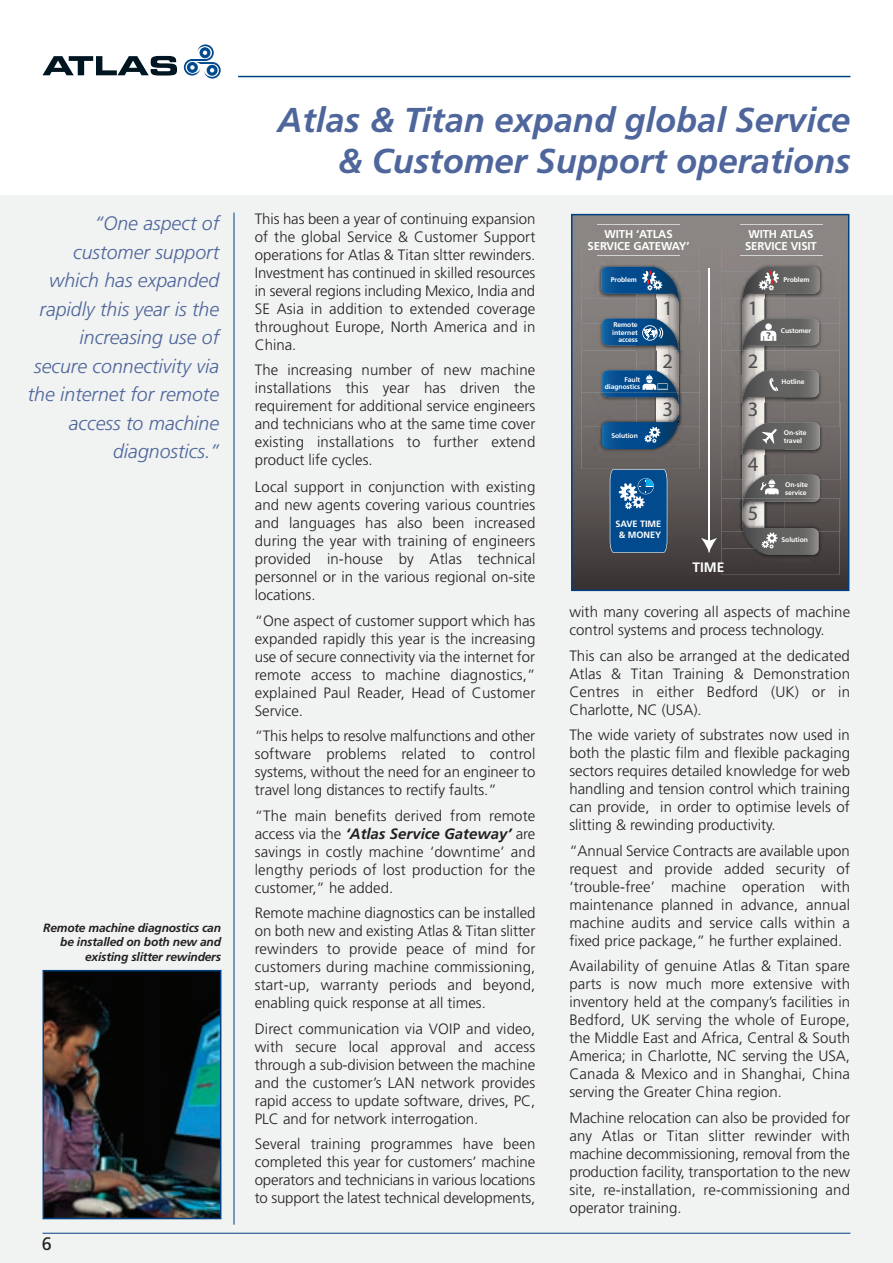
<style>
.page{position:relative;width:893px;height:1263px;background:#fff}
.page>*{position:absolute;margin:0;border:0;box-sizing:border-box;transform-origin:0 0}
.t1{font:italic 700 34.5px/40.5px "Frutiger";color:#4e669b;text-align:right}
.t2{font:700 20.55px "Frutiger 65";color:#4b4c4b}
.t3{font:italic 300 19.5px/28.5px "Frutiger";color:#4e669b;text-align:right}
.t4{font:18px "Frutiger";color:#231f20}
.t5{font:300 15px/18px "Frutiger";color:#231f20;text-align:justify}
.t6{font:700 13.65px "Frutiger";color:#fff}
.t7{font:italic 700 12px/14.4px "Frutiger";letter-spacing:-.015em;color:#231f20;text-align:right}
.t8{font:700 11.4px/12px "Frutiger";letter-spacing:-.01em;color:#fff;text-align:center}
.t9{font:700 9.15px/10.9px "Frutiger";letter-spacing:-.01em;color:#fff;text-align:center}
.t10{font:700 6.9px/7.4px "Frutiger";letter-spacing:-.01em;color:#fff;text-align:right}
.s1{font-weight:700;font-style:italic}
</style>
<div class="page">
<div style="left:0;top:196px;width:893px;height:1067px;background:#f1f2f2"></div>
<img style="left:46px;top:973px;width:172px;height:243px">
<div style="left:43px;top:970px;width:178px;height:249px;border:2px solid #014181"></div>
<hr style="left:234px;top:213px;width:1px;height:1012px;background:#014181">
<svg style="left:184px;top:44px;width:37px;height:35px"></svg>
<svg style="left:43px;top:56px;width:134px;height:20px"></svg>
<hr style="left:238px;top:76px;width:612px;height:1px;background:#014181">
<hr style="left:43px;top:1233px;width:807px;height:1px;background:#014181">
<svg style="left:574px;top:217px;width:272px;height:371px;background:#686361"></svg>
<img style="left:700px;top:323px;width:1px;height:121px">
<div style="left:581px;top:247px;width:119px;height:52px;background:#8b8583"></div>
<img style="left:680px;top:272px;width:20px;height:27px">
<img style="left:581px;top:299px;width:20px;height:51px">
<img style="left:680px;top:323px;width:20px;height:27px">
<img style="left:680px;top:299px;width:20px;height:24px">
<img style="left:581px;top:375px;width:20px;height:18px">
<img style="left:680px;top:375px;width:20px;height:18px">
<img style="left:581px;top:350px;width:119px;height:25px">
<img style="left:581px;top:393px;width:119px;height:76px">
<img style="left:636px;top:393px;width:64px;height:51px">
<img style="left:657px;top:405px;width:12px;height:9px">
<img style="left:669px;top:405px;width:10px;height:9px">
<img style="left:602px;top:393px;width:77px;height:12px">
<img style="left:722px;top:247px;width:118px;height:103px">
<img style="left:722px;top:272px;width:20px;height:27px">
<img style="left:722px;top:299px;width:118px;height:24px">
<img style="left:722px;top:375px;width:20px;height:123px">
<img style="left:785px;top:350px;width:55px;height:105px">
<img style="left:722px;top:350px;width:63px;height:25px">
<img style="left:722px;top:403px;width:117px;height:24px">
<img style="left:742px;top:405px;width:22px;height:18px">
<img style="left:819px;top:479px;width:21px;height:52px">
<img style="left:742px;top:479px;width:2px;height:19px">
<img style="left:722px;top:455px;width:118px;height:24px">
<img style="left:742px;top:458px;width:22px;height:21px">
<img style="left:722px;top:498px;width:117px;height:77px">
<img style="left:722px;top:531px;width:20px;height:18px">
<img style="left:743px;top:510px;width:21px;height:10px">
<img style="left:742px;top:498px;width:77px;height:12px">
<svg style="left:601px;top:267px;width:79px;height:126px;background:#51708d"></svg>
<svg style="left:742px;top:520px;width:77px;height:35px;background:#686665"></svg>
<svg style="left:602px;top:414px;width:77px;height:35px;background:#335f86"></svg>
<svg style="left:742px;top:267px;width:77px;height:41px;background:#7a7776"></svg>
<svg style="left:742px;top:318px;width:77px;height:36px;background:#7b7978"></svg>
<svg style="left:742px;top:423px;width:78px;height:35px;background:#71706e"></svg>
<svg style="left:742px;top:370px;width:77px;height:35px;background:#716f6e"></svg>
<svg style="left:744px;top:475px;width:75px;height:23px;background:#777675"></svg>
<hr style="left:597px;top:255px;width:82px;height:1px;background:#d1d2d4">
<hr style="left:597px;top:224px;width:82px;height:1px;background:#d1d2d4">
<hr style="left:741px;top:255px;width:82px;height:1px;background:#d1d2d4">
<hr style="left:741px;top:225px;width:82px;height:1px;background:#d1d2d4">
<hr style="left:708px;top:269px;width:2px;height:273px;background:#fff">
<svg style="left:701px;top:538px;width:16px;height:14px"></svg>
<svg style="left:610px;top:469px;width:57px;height:84px;background:#185b97"></svg>
<div style="left:571px;top:214px;width:278px;height:377px;border:2px solid #014181"></div>
<h3 class="t3" style="left:28px;top:211px;width:193px">“One aspect of customer support which has expanded rapidly this year is the increasing use of secure connectivity via the internet for remote access to machine diagnostics.”</h3>
<p class="t7" style="left:43px;top:921px;width:179px">Remote machine diagnostics can be installed on both new and existing slitter rewinders</p>
<p class="t4" style="left:42px;top:1236px;width:12px">6</p>
<h1 class="t1" style="left:277px;top:103px;width:574px">Atlas &amp; Titan expand global Service &amp; Customer Support operations</h1>
<p class="t5" style="left:255px;top:210px;width:282px">This has been a year of continuing expansion of the global Service &amp; Customer Support operations for Atlas &amp; Titan sltter rewinders.<br>Investment has continued in skilled resources in several regions including Mexico, India and SE Asia in addition to extended coverage throughout Europe, North America and in China.</p>
<p class="t5" style="left:255px;top:362px;width:282px">The increasing number of new machine installations this year has driven the requirement for additional service engineers and technicians who at the same time cover existing installations to further extend product life cycles.</p>
<p class="t5" style="left:255px;top:479px;width:282px">Local support in conjunction with existing and new agents covering various countries and languages has also been increased during the year with training of engineers provided in-house by Atlas technical personnel or in the various regional on-site locations.</p>
<p class="t5" style="left:255px;top:612px;width:282px">“One aspect of customer support which has expanded rapidly this year is the increasing use of secure connectivity via the internet for remote access to machine diagnostics,” explained Paul Reader, Head of Customer Service.</p>
<p class="t5" style="left:255px;top:728px;width:282px">“This helps to resolve malfunctions and other software problems related to control systems, without the need for an engineer to travel long distances to rectify faults.”</p>
<p class="t5" style="left:255px;top:807px;width:282px">“The main benefits derived from remote access via the <span class="s1">‘Atlas Service Gateway’</span> are savings in costly machine ‘downtime’ and lengthy periods of lost production for the customer,” he added.</p>
<p class="t5" style="left:255px;top:905px;width:282px">Remote machine diagnostics can be installed on both new and existing Atlas &amp; Titan slitter rewinders to provide peace of mind for customers during machine commissioning, start-up, warranty periods and beyond, enabling quick response at all times.</p>
<p class="t5" style="left:255px;top:1020px;width:282px">Direct communication via VOIP and video, with secure local approval and access through a sub-division between the machine and the customer’s LAN network provides rapid access to update software, drives, PC, PLC and for network interrogation.</p>
<p class="t5" style="left:255px;top:1136px;width:282px">Several training programmes have been completed this year for customers’ machine operators and technicians in various locations to support the latest technical developments,</p>
<p class="t8" style="left:588px;top:229px;width:104px">WITH ‘ATLAS<br>SERVICE GATEWAY’</p>
<p class="t8" style="left:745px;top:229px;width:73px;text-align:left">WITH ATLAS<br>SERVICE VISIT</p>
<p class="t10" style="left:611px;top:276px;width:28px">Problem</p>
<p class="t10" style="left:783px;top:277px;width:28px">Problem</p>
<p class="t10" style="left:612px;top:322px;width:27px">Remote internet access</p>
<p class="t10" style="left:605px;top:376px;width:37px">Fault diagnostics</p>
<p class="t10" style="left:611px;top:433px;width:28px">Solution</p>
<h2 class="t2" style="left:662px;top:300px;width:12px">1</h2>
<h2 class="t2" style="left:748px;top:300px;width:12px">1</h2>
<h2 class="t2" style="left:662px;top:353px;width:12px">2</h2>
<h2 class="t2" style="left:748px;top:353px;width:12px">2</h2>
<h2 class="t2" style="left:662px;top:402px;width:12px">3</h2>
<h2 class="t2" style="left:748px;top:402px;width:12px">3</h2>
<p class="t9" style="left:615px;top:519px;width:47px">SAVE TIME &amp; MONEY</p>
<p class="t6" style="left:692px;top:562px;width:33px">TIME</p>
<h2 class="t2" style="left:748px;top:457px;width:12px">4</h2>
<h2 class="t2" style="left:748px;top:505px;width:12px">5</h2>
<p class="t10" style="left:781px;top:328px;width:32px">Customer</p>
<p class="t10" style="left:781px;top:379px;width:25px">Hotline</p>
<p class="t10" style="left:784px;top:429px;width:24px;line-height:7.9px;text-align:left">On-site travel</p>
<p class="t10" style="left:785px;top:482px;width:24px;text-align:left">On-site service</p>
<p class="t10" style="left:781px;top:536px;width:28px">Solution</p>
<p class="t5" style="left:569px;top:604px;width:282px">with many covering all aspects of machine control systems and process technology.</p>
<p class="t5" style="left:569px;top:648px;width:282px">This can also be arranged at the dedicated Atlas &amp; Titan Training &amp; Demonstration Centres in either Bedford (UK) or in Charlotte, NC (USA).</p>
<p class="t5" style="left:569px;top:727px;width:282px">The wide variety of substrates now used in both the plastic film and flexible packaging sectors requires detailed knowledge for web handling and tension control which training can provide, in order to optimise levels of slitting &amp; rewinding productivity.</p>
<p class="t5" style="left:569px;top:843px;width:282px">“Annual Service Contracts are available upon request and provide added security of ‘trouble-free’ machine operation with maintenance planned in advance, annual machine audits and service calls within a fixed price package,” he further explained.</p>
<p class="t5" style="left:569px;top:958px;width:282px">Availability of genuine Atlas &amp; Titan spare parts is now much more extensive with inventory held at the company’s facilities in Bedford, UK serving the whole of Europe, the Middle East and Africa, Central &amp; South America; in Charlotte, NC serving the USA, Canada &amp; Mexico and in Shanghai, China serving the Greater China region.</p>
<p class="t5" style="left:569px;top:1110px;width:282px">Machine relocation can also be provided for any Atlas or Titan slitter rewinder with machine decommissioning, removal from the production facility, transportation to the new site, re-installation, re-commissioning and operator training.</p>
</div>
